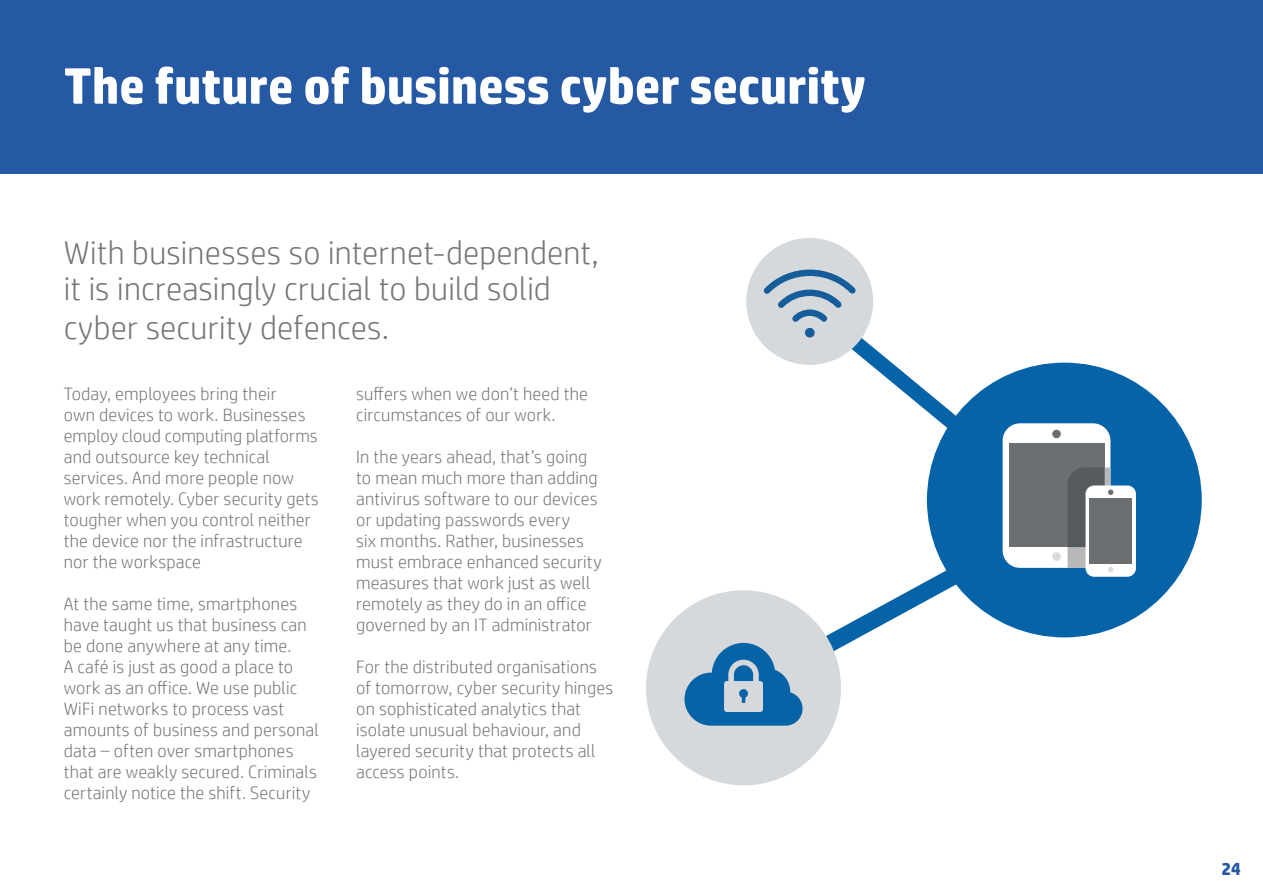
<style>
.page{position:relative;width:1263px;height:893px;background:#fff}
.page>*{position:absolute;margin:0;border:0;box-sizing:border-box;transform-origin:0 0}
.t1{font:700 51px "HP Simplified";letter-spacing:-.005em;color:#fff}
.t2{font:300 33px/36px "HP Simplified";letter-spacing:.01em;color:#757678}
.t3{font:300 18px/21px "HP Simplified";letter-spacing:.01em;color:#757678}
.t4{font:700 18px "HP Simplified";color:#2559a4}
</style>
<div class="page">
<div style="left:0;top:0;width:1263px;height:173px;background:#2559a4"></div>
<svg style="left:785px;top:513px;width:285px;height:185px"></svg>
<svg style="left:781px;top:277px;width:279px;height:236px"></svg>
<div style="left:927px;top:363px;width:275px;height:274px;background:#0763a8;border-radius:50%"></div>
<div style="left:646px;top:590px;width:195px;height:195px;background:#d6d9dc;border-radius:50%"></div>
<div style="left:746px;top:238px;width:127px;height:127px;background:#d6d9dc;border-radius:50%"></div>
<svg style="left:684px;top:643px;width:118px;height:83px"></svg>
<div style="left:1002px;top:423px;width:108px;height:145px;background:#fff;border-radius:17px"></div>
<div style="left:1008px;top:443px;width:96px;height:104px;background:#6b6f72"></div>
<div style="left:1052px;top:430px;width:9px;height:8px;background:#6b6f72;border-radius:50%"></div>
<div style="left:1052px;top:552px;width:9px;height:9px;background:#d8dadb;border-radius:50%"></div>
<div style="left:1085px;top:485px;width:51px;height:92px;background:#fff;border-radius:8px"></div>
<div style="left:1089px;top:498px;width:43px;height:66px;background:#6b6f72"></div>
<svg style="left:1067px;top:467px;width:46px;height:105px"></svg>
<svg style="left:764px;top:270px;width:91px;height:52px"></svg>
<div style="left:805px;top:328px;width:10px;height:10px;background:#165e9b;border-radius:5px"></div>
<h1 class="t1" style="left:64px;top:53px;width:804px">The future of business cyber security</h1>
<h2 class="t2" style="left:64px;top:233px;width:537px">With businesses so internet-dependent, it is increasingly crucial to build solid</h2>
<h2 class="t2" style="left:64px;top:308px;width:327px">cyber security defences.</h2>
<p class="t3" style="left:64px;top:383px;width:256px">Today, employees bring their<br>own devices to work. Businesses employ cloud computing platforms and outsource key technical services. And more people now work remotely. Cyber security gets tougher when you control neither the device nor the infrastructure nor the workspace</p>
<p class="t3" style="left:64px;top:593px;width:256px">At the same time, smartphones have taught us that business can be done anywhere at any time.<br>A café is just as good a place to work as an office. We use public<br>WiFi networks to process vast amounts of business and personal data – often over smartphones that are weakly secured. Criminals certainly notice the shift. Security</p>
<p class="t3" style="left:356px;top:383px;width:233px">suffers when we don’t heed the circumstances of our work.</p>
<p class="t3" style="left:356px;top:446px;width:247px">In the years ahead, that’s going to mean much more than adding antivirus software to our devices or updating passwords every<br>six months. Rather, businesses must embrace enhanced security measures that work just as well remotely as they do in an office governed by an IT administrator</p>
<p class="t3" style="left:356px;top:656px;width:259px">For the distributed organisations of tomorrow, cyber security hinges on sophisticated analytics that isolate unusual behaviour, and layered security that protects all access points.</p>
<p class="t4" style="left:1221px;top:857px;width:21px">24</p>
</div>
